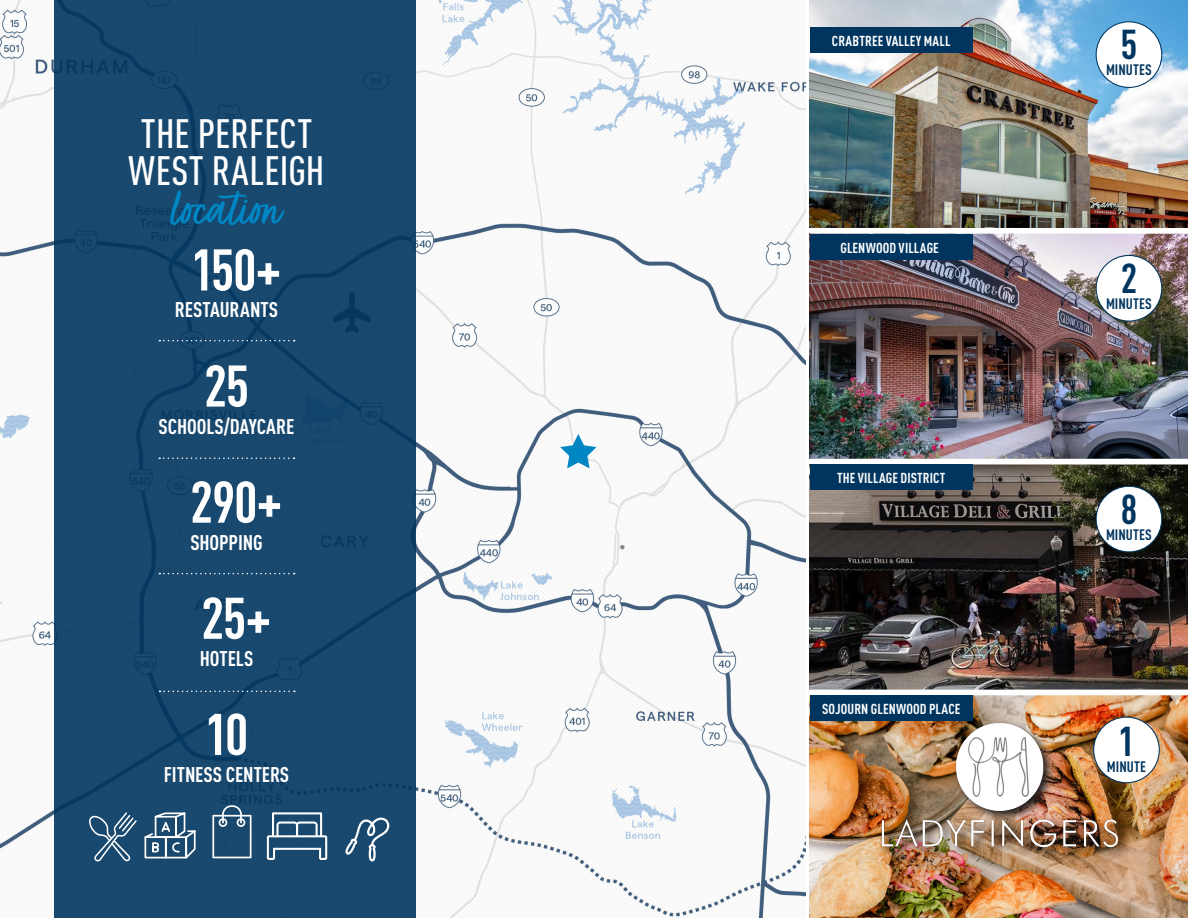
<style>
.page{position:relative;width:1188px;height:918px;background:#fff}
.page>*{position:absolute;margin:0;border:0;box-sizing:border-box;transform-origin:0 0}
.t1{font:64.5px "Fave Script Pro";letter-spacing:-.005em;color:#0086c3}
.t2{font:700 condensed 57.75px "DIN Pro";letter-spacing:-.02em;color:#fff}
.t3{font:700 condensed 41.25px "DIN Pro";color:#00355f}
.t4{font:500 condensed 40.5px "DIN Pro";color:#fff}
.t5{font:700 condensed 21px "DIN Pro";letter-spacing:-.005em;color:#fff}
.t6{font:700 condensed 15px "DIN Pro";letter-spacing:.005em;color:#00355f}
.t7{font:700 condensed 14.25px "DIN Pro";letter-spacing:.01em;color:#fff}
</style>
<div class="page">
<img style="left:0;top:0;width:806px;height:918px">
<div style="left:54px;top:0;width:362px;height:918px;background:#19496e"></div>
<svg style="left:159px;top:340px;width:136px;height:1px"></svg>
<svg style="left:159px;top:458px;width:136px;height:1px"></svg>
<svg style="left:159px;top:573px;width:136px;height:1px"></svg>
<svg style="left:160px;top:691px;width:135px;height:1px"></svg>
<img style="left:810px;top:0;width:378px;height:228px">
<img style="left:810px;top:234px;width:378px;height:225px">
<img style="left:810px;top:464px;width:378px;height:226px">
<div style="left:1096px;top:255px;width:66px;height:66px;background:#fff;border-radius:50%"></div>
<div style="left:1096px;top:255px;width:66px;height:67px;border:1px solid #00355f;border-radius:50%"></div>
<div style="left:1096px;top:486px;width:66px;height:66px;background:#fff;border-radius:50%"></div>
<div style="left:1096px;top:486px;width:66px;height:66px;border:1px solid #00355f;border-radius:50%"></div>
<div style="left:810px;top:27px;width:163px;height:26px;background:#00355f"></div>
<div style="left:810px;top:234px;width:163px;height:25px;background:#00355f"></div>
<div style="left:810px;top:464px;width:163px;height:26px;background:#00355f"></div>
<img style="left:810px;top:695px;width:378px;height:223px">
<div style="left:810px;top:695px;width:163px;height:26px;background:#00355f"></div>
<div style="left:1094px;top:717px;width:65px;height:66px;background:#fff;border-radius:50%"></div>
<img style="left:878px;top:720px;width:253px;height:139px">
<img style="left:880px;top:721px;width:240px;height:132px">
<svg style="left:89px;top:812px;width:48px;height:49px"></svg>
<svg style="left:144px;top:812px;width:52px;height:47px"></svg>
<svg style="left:212px;top:805px;width:40px;height:53px"></svg>
<svg style="left:267px;top:812px;width:60px;height:48px"></svg>
<svg style="left:345px;top:818px;width:44px;height:43px"></svg>
<div style="left:1096px;top:22px;width:66px;height:65px;background:#fff;border-radius:50%"></div>
<div style="left:1096px;top:21px;width:66px;height:67px;border:1px solid #00355f;border-radius:50%"></div>
<svg style="left:560px;top:433px;width:37px;height:35px"></svg>
<p class="t4" style="left:141px;top:105px;width:173px">THE PERFECT</p>
<p class="t4" style="left:129px;top:141px;width:197px">WEST RALEIGH</p>
<p class="t1" style="left:171px;top:172px;width:113px">location</p>
<p class="t2" style="left:191px;top:228px;width:92px">150+</p>
<p class="t5" style="left:175px;top:295px;width:105px">RESTAURANTS</p>
<p class="t2" style="left:204px;top:344px;width:47px">25</p>
<p class="t5" style="left:159px;top:411px;width:138px">SCHOOLS/DAYCARE</p>
<p class="t2" style="left:190px;top:460px;width:94px">290+</p>
<p class="t5" style="left:190px;top:527px;width:74px">SHOPPING</p>
<p class="t2" style="left:201px;top:576px;width:72px">25+</p>
<p class="t5" style="left:200px;top:643px;width:55px">HOTELS</p>
<p class="t2" style="left:205px;top:692px;width:45px">10</p>
<p class="t5" style="left:164px;top:759px;width:127px">FITNESS CENTERS</p>
<p class="t7" style="left:832px;top:30px;width:120px">CRABTREE VALLEY MALL</p>
<p class="t7" style="left:840px;top:237px;width:100px">GLENWOOD VILLAGE</p>
<p class="t7" style="left:837px;top:467px;width:110px">THE VILLAGE DISTRICT</p>
<p class="t7" style="left:822px;top:698px;width:140px">SOJOURN GLENWOOD PLACE</p>
<p class="t3" style="left:1121px;top:14px;width:18px">5</p>
<p class="t6" style="left:1106px;top:59px;width:47px">MINUTES</p>
<p class="t3" style="left:1121px;top:248px;width:18px">2</p>
<p class="t6" style="left:1106px;top:292px;width:47px">MINUTES</p>
<p class="t3" style="left:1121px;top:479px;width:18px">8</p>
<p class="t6" style="left:1106px;top:523px;width:47px">MINUTES</p>
<p class="t3" style="left:1118px;top:711px;width:18px">1</p>
<p class="t6" style="left:1107px;top:756px;width:41px">MINUTE</p>
</div>
